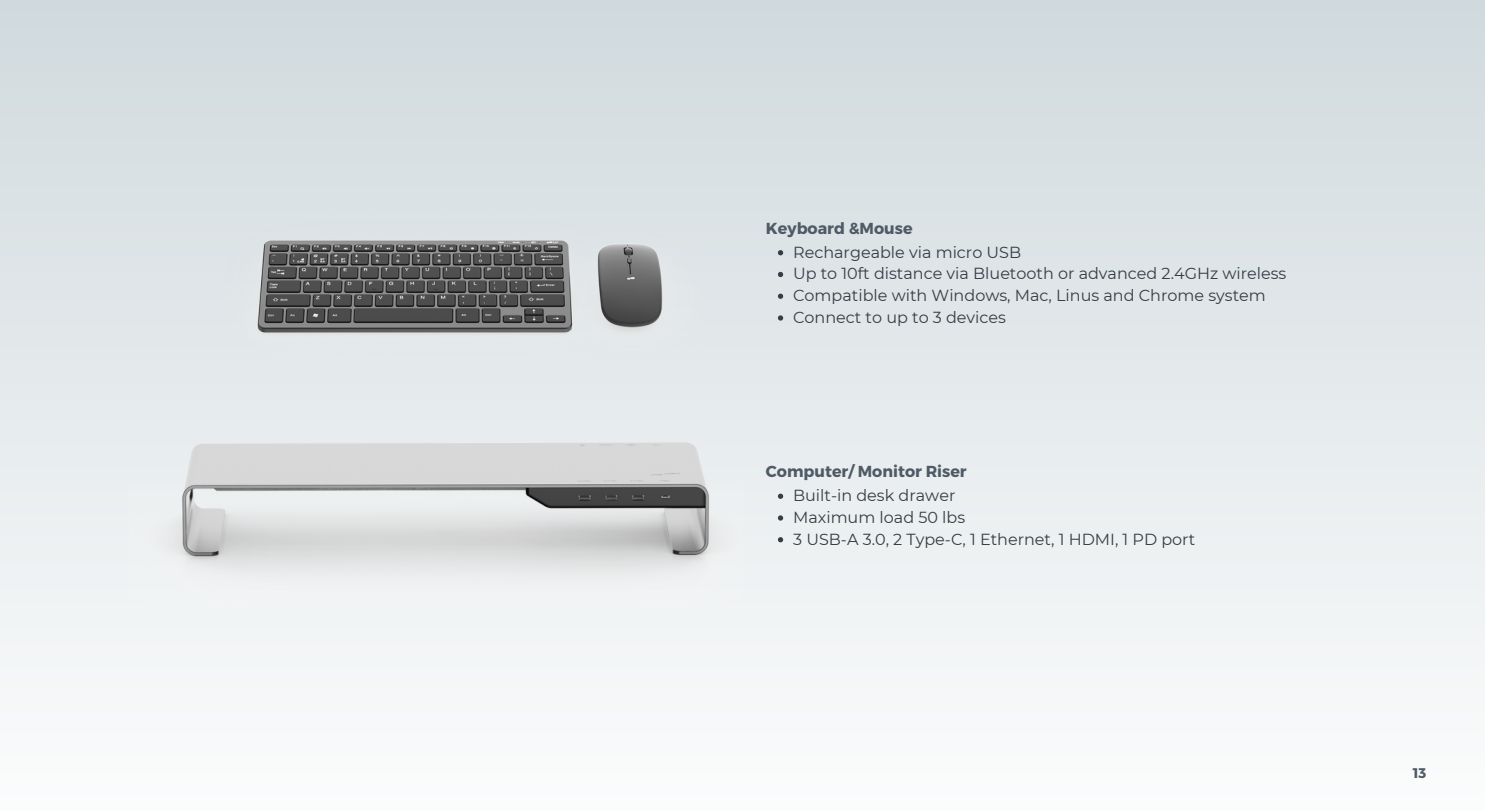
<style>
.page{position:relative;width:1485px;height:810px;background:#fff}
.page>*{position:absolute;margin:0;border:0;box-sizing:border-box;transform-origin:0 0}
.t1{font:16px "Montserrat";color:#353e45}
.t2{font:700 16px "Montserrat";color:#4e5a65}
.t3{font:700 14px "Montserrat";color:#4e5a65}
</style>
<div class="page">
<img style="left:214px;top:182px;width:485px;height:182px">
<img style="left:129px;top:405px;width:613px;height:201px">
<svg style="left:778px;top:250px;width:5px;height:5px"></svg>
<svg style="left:778px;top:272px;width:5px;height:5px"></svg>
<svg style="left:778px;top:294px;width:5px;height:5px"></svg>
<svg style="left:778px;top:315px;width:5px;height:6px"></svg>
<svg style="left:778px;top:494px;width:5px;height:5px"></svg>
<svg style="left:778px;top:515px;width:5px;height:6px"></svg>
<svg style="left:778px;top:537px;width:5px;height:5px"></svg>
<p class="t2" style="left:766px;top:218px;width:148px">Keyboard &amp;Mouse</p>
<p class="t1" style="left:793px;top:242px;width:230px">Rechargeable via micro USB</p>
<p class="t1" style="left:793px;top:264px;width:495px">Up to 10ft distance via Bluetooth or advanced 2.4GHz wireless</p>
<p class="t1" style="left:793px;top:286px;width:474px">Compatible with Windows, Mac, Linus and Chrome system</p>
<p class="t1" style="left:793px;top:307px;width:214px">Connect to up to 3 devices</p>
<p class="t2" style="left:766px;top:461px;width:202px">Computer/ Monitor Riser</p>
<p class="t1" style="left:793px;top:486px;width:164px">Built-in desk drawer</p>
<p class="t1" style="left:793px;top:507px;width:174px">Maximum load 50 lbs</p>
<p class="t1" style="left:793px;top:529px;width:404px">3 USB-A 3.0, 2 Type-C, 1 Ethernet, 1 HDMI, 1 PD port</p>
<p class="t3" style="left:1413px;top:764px;width:15px">13</p>
</div>
